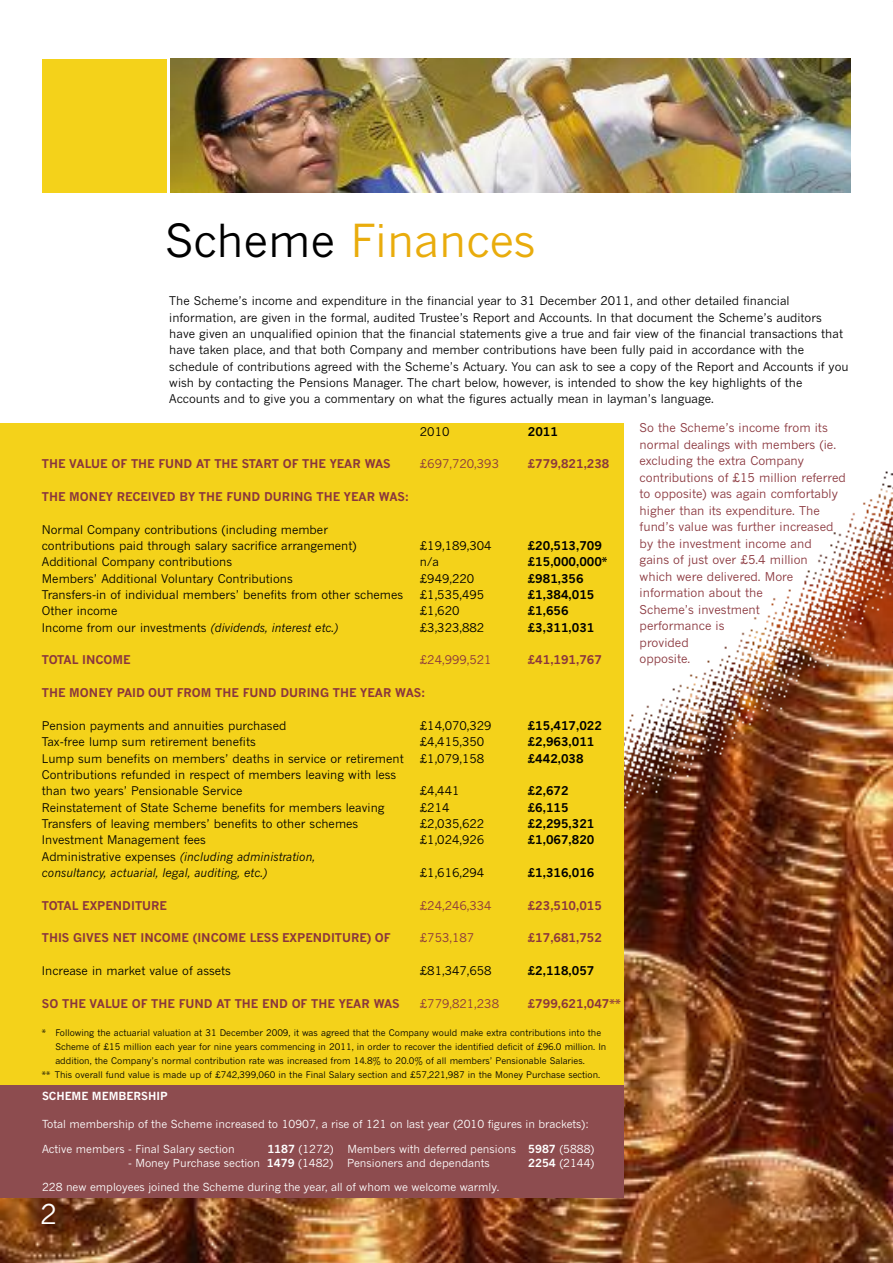
<style>
.page{position:relative;width:893px;height:1263px;background:#fff}
.page>*{position:absolute;margin:0;border:0;box-sizing:border-box;transform-origin:0 0}
.t1{font:45px "News Gothic";color:#e9ac0c}
.t2{font:27px "News Gothic";color:#fff}
.t3{font:12px/16.5px "News Gothic";color:#8a363d}
.t4{font:11.85px/16.4px "News Gothic";color:#000}
.t5{font:700 11.85px "News Gothic";color:#8a363d}
.t6{font:700 11.85px "News Gothic";color:#000}
.t7{font:italic 11.85px/16.4px "News Gothic";color:#000}
.t8{font:11.85px "News Gothic";color:#8a363d}
.t9{font:10.95px "News Gothic";color:#fff}
.t10{font:700 10.95px "News Gothic";color:#fff}
.t11{font:9px "News Gothic";color:#000}
.s1{color:#000}
.s2{font-style:italic}
.s3{font-style:normal}
.s4{font-weight:700}
</style>
<div class="page">
<img style="left:0;top:1033px;width:892px;height:230px">
<img style="left:624px;top:471px;width:268px;height:562px">
<img style="left:170px;top:59px;width:680px;height:134px">
<div style="left:42px;top:59px;width:125px;height:134px;background:#f4d21a"></div>
<div style="left:0;top:1050px;width:624px;height:148px;background:#8d4c4f"></div>
<div style="left:0;top:423px;width:624px;height:661px;background:#f4d21a"></div>
<h1 class="t1" style="left:165px;top:213px;width:372px"><span class="s1">Scheme</span> Finances</h1>
<p class="t4" style="left:169px;top:293px;width:681px">The Scheme’s income and expenditure in the financial year to 31 December 2011, and other detailed financial information, are given in the formal, audited Trustee’s Report and Accounts. In that document the Scheme’s auditors have given an unqualified opinion that the financial statements give a true and fair view of the financial transactions that have taken place, and that both Company and member contributions have been fully paid in accordance with the schedule of contributions agreed with the Scheme’s Actuary. You can ask to see a copy of the Report and Accounts if you wish by contacting the Pensions Manager. The chart below, however, is intended to show the key highlights of the Accounts and to give you a commentary on what the figures actually mean in layman’s language.</p>
<p class="t4" style="left:420px;top:423px;width:31px">2010</p>
<p class="t6" style="left:528px;top:424px;width:32px">2011</p>
<p class="t5" style="left:42px;top:457px;width:350px">THE VALUE OF THE FUND AT THE START OF THE YEAR WAS</p>
<p class="t8" style="left:420px;top:457px;width:81px">£697,720,393</p>
<p class="t5" style="left:528px;top:457px;width:83px">£779,821,238</p>
<p class="t5" style="left:42px;top:489px;width:369px">THE MONEY RECEIVED BY THE FUND DURING THE YEAR WAS:</p>
<p class="t4" style="left:42px;top:521px;width:316px">Normal Company contributions (including member contributions paid through salary sacrifice arrangement)</p>
<p class="t4" style="left:420px;top:537px;width:73px">£19,189,304</p>
<p class="t6" style="left:528px;top:538px;width:76px">£20,513,709</p>
<p class="t4" style="left:42px;top:554px;width:192px">Additional Company contributions</p>
<p class="t4" style="left:420px;top:554px;width:21px">n/a</p>
<p class="t6" style="left:528px;top:555px;width:81px">£15,000,000*</p>
<p class="t4" style="left:42px;top:570px;width:252px">Members’ Additional Voluntary Contributions</p>
<p class="t4" style="left:420px;top:570px;width:56px">£949,220</p>
<p class="t6" style="left:528px;top:571px;width:57px">£981,356</p>
<p class="t4" style="left:42px;top:586px;width:363px">Transfers-in of individual members’ benefits from other schemes</p>
<p class="t4" style="left:420px;top:586px;width:66px">£1,535,495</p>
<p class="t6" style="left:528px;top:587px;width:68px">£1,384,015</p>
<p class="t4" style="left:42px;top:603px;width:77px">Other income</p>
<p class="t4" style="left:420px;top:603px;width:41px">£1,620</p>
<p class="t6" style="left:528px;top:604px;width:42px">£1,656</p>
<p class="t4" style="left:42px;top:619px;width:298px">Income from our investments <span class="s2">(dividends, interest etc.)</span></p>
<p class="t4" style="left:420px;top:619px;width:66px">£3,323,882</p>
<p class="t6" style="left:528px;top:620px;width:68px">£3,311,031</p>
<p class="t5" style="left:42px;top:653px;width:90px">TOTAL INCOME</p>
<p class="t8" style="left:420px;top:653px;width:73px">£24,999,521</p>
<p class="t5" style="left:528px;top:653px;width:76px">£41,191,767</p>
<p class="t5" style="left:42px;top:686px;width:385px">THE MONEY PAID OUT FROM THE FUND DURING THE YEAR WAS:</p>
<p class="t4" style="left:42px;top:717px;width:246px">Pension payments and annuities purchased</p>
<p class="t4" style="left:420px;top:717px;width:73px">£14,070,329</p>
<p class="t6" style="left:528px;top:718px;width:76px">£15,417,022</p>
<p class="t4" style="left:42px;top:733px;width:215px">Tax-free lump sum retirement benefits</p>
<p class="t4" style="left:420px;top:733px;width:66px">£4,415,350</p>
<p class="t6" style="left:528px;top:735px;width:68px">£2,963,011</p>
<p class="t4" style="left:42px;top:750px;width:363px">Lump sum benefits on members’ deaths in service or retirement</p>
<p class="t4" style="left:420px;top:750px;width:66px">£1,079,158</p>
<p class="t6" style="left:528px;top:751px;width:57px">£442,038</p>
<p class="t4" style="left:42px;top:766px;width:356px">Contributions refunded in respect of members leaving with less than two years’ Pensionable Service</p>
<p class="t4" style="left:420px;top:783px;width:41px">£4,441</p>
<p class="t6" style="left:528px;top:784px;width:42px">£2,672</p>
<p class="t4" style="left:42px;top:799px;width:344px">Reinstatement of State Scheme benefits for members leaving</p>
<p class="t4" style="left:420px;top:799px;width:31px">£214</p>
<p class="t6" style="left:528px;top:800px;width:42px">£6,115</p>
<p class="t4" style="left:42px;top:815px;width:318px">Transfers of leaving members’ benefits to other schemes</p>
<p class="t4" style="left:420px;top:815px;width:66px">£2,035,622</p>
<p class="t6" style="left:528px;top:816px;width:68px">£2,295,321</p>
<p class="t4" style="left:42px;top:832px;width:166px">Investment Management fees</p>
<p class="t4" style="left:420px;top:832px;width:66px">£1,024,926</p>
<p class="t6" style="left:528px;top:833px;width:68px">£1,067,820</p>
<p class="t7" style="left:42px;top:848px;width:275px"><span class="s3">Administrative expenses</span> (including administration, consultancy, actuarial, legal, auditing, etc.)</p>
<p class="t4" style="left:420px;top:864px;width:66px">£1,616,294</p>
<p class="t6" style="left:528px;top:865px;width:68px">£1,316,016</p>
<p class="t5" style="left:42px;top:898px;width:127px">TOTAL EXPENDITURE</p>
<p class="t8" style="left:420px;top:898px;width:73px">£24,246,334</p>
<p class="t5" style="left:528px;top:898px;width:76px">£23,510,015</p>
<p class="t5" style="left:42px;top:931px;width:350px">THIS GIVES NET INCOME (INCOME LESS EXPENDITURE) OF</p>
<p class="t8" style="left:420px;top:931px;width:56px">£753,187</p>
<p class="t5" style="left:528px;top:931px;width:76px">£17,681,752</p>
<p class="t4" style="left:42px;top:962px;width:191px">Increase in market value of assets</p>
<p class="t4" style="left:420px;top:962px;width:73px">£81,347,658</p>
<p class="t6" style="left:528px;top:963px;width:68px">£2,118,057</p>
<p class="t5" style="left:42px;top:996px;width:359px">SO THE VALUE OF THE FUND AT THE END OF THE YEAR WAS</p>
<p class="t8" style="left:420px;top:996px;width:81px">£779,821,238</p>
<p class="t5" style="left:528px;top:996px;width:94px">£799,621,047**</p>
<p class="t11" style="left:42px;top:1027px;width:561px">* Following the actuarial valuation at 31 December 2009, it was agreed that the Company would make extra contributions into the</p>
<p class="t11" style="left:55px;top:1041px;width:552px">Scheme of £15 million each year for nine years commencing in 2011, in order to recover the identified deficit of £96.0 million. In</p>
<p class="t11" style="left:55px;top:1055px;width:531px">addition, the Company’s normal contribution rate was increased from 14.8% to 20.0% of all members’ Pensionable Salaries.</p>
<p class="t11" style="left:42px;top:1069px;width:560px">** This overall fund value is made up of £742,399,060 in the Final Salary section and £57,221,987 in the Money Purchase section.</p>
<p class="t10" style="left:42px;top:1089px;width:127px">SCHEME MEMBERSHIP</p>
<p class="t9" style="left:42px;top:1117px;width:548px">Total membership of the Scheme increased to 10907, a rise of 121 on last year (2010 figures in brackets):</p>
<p class="t9" style="left:42px;top:1142px;width:194px">Active members - Final Salary section</p>
<p class="t9" style="left:267px;top:1142px;width:68px"><span class="s4">1187</span> (1272)</p>
<p class="t9" style="left:347px;top:1142px;width:248px">Members with deferred pensions <span class="s4">5987</span> (5888)</p>
<p class="t9" style="left:128px;top:1156px;width:207px">- Money Purchase section <span class="s4">1479</span> (1482)</p>
<p class="t9" style="left:347px;top:1156px;width:144px">Pensioners and dependants</p>
<p class="t9" style="left:528px;top:1156px;width:68px"><span class="s4">2254</span> (2144)</p>
<p class="t9" style="left:42px;top:1180px;width:459px">228 new employees joined the Scheme during the year, all of whom we welcome warmly.</p>
<h2 class="t2" style="left:40px;top:1197px;width:18px">2</h2>
<p class="t3" style="left:640px;top:419px;width:208px">So the Scheme’s income from its normal dealings with members (ie. excluding the extra Company contributions of £15 million referred to opposite) was again comfortably higher than its expenditure. The fund’s value was further increased by the investment income and<br>gains of just over £5.4 million<br>which were delivered. More information about the<br>Scheme’s investment<br>performance is<br>provided<br>opposite.</p>
</div>
